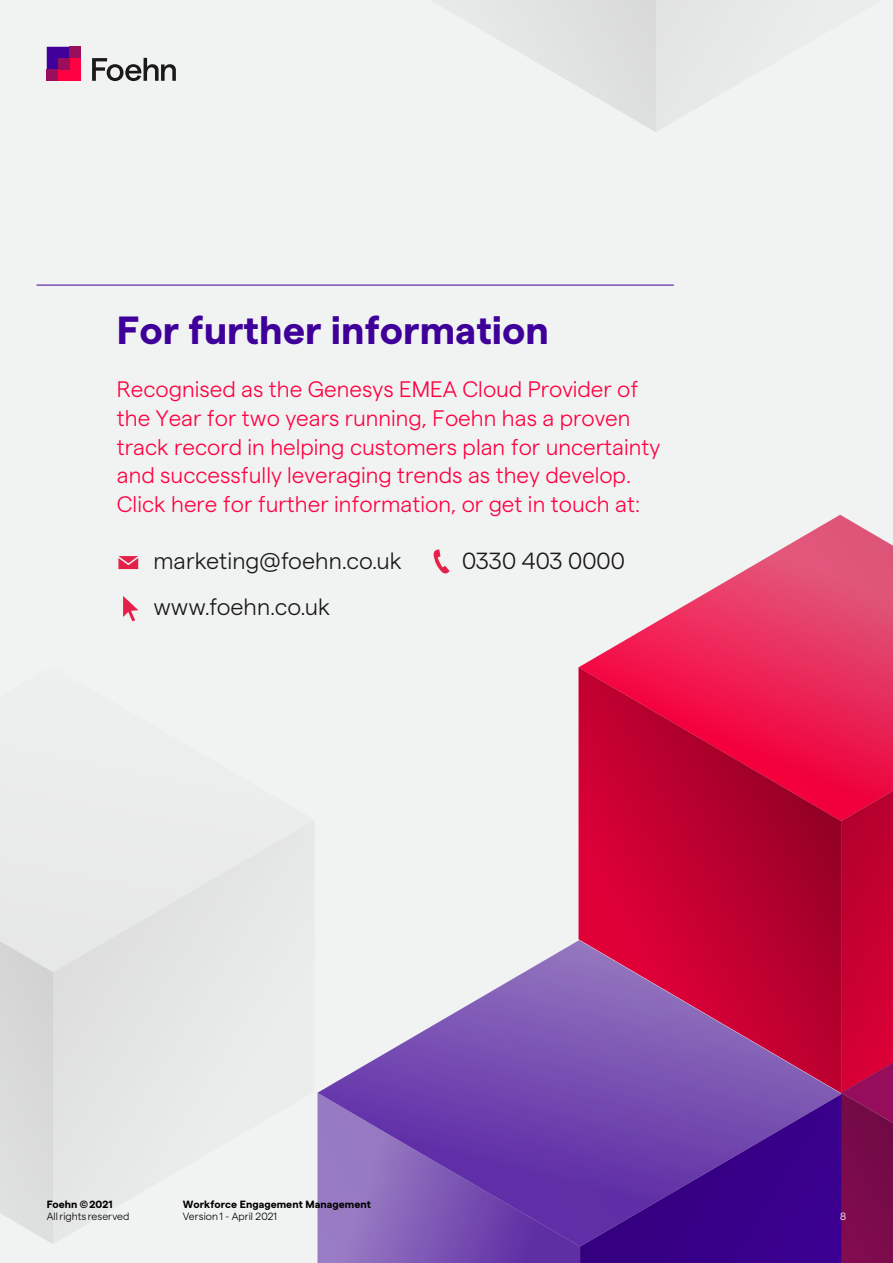
<style>
.page{position:relative;width:893px;height:1263px;background:#f1f2f2}
.page>*{position:absolute;margin:0;border:0;box-sizing:border-box;transform-origin:0 0}
.t1{font:700 39.3px "Matter SQ";color:#3f0099}
.t2{font:300 23.4px "Matter SQ";color:#191919}
.t3{font:300 22.35px/28.8px "Matter SQ";color:#ff0040}
.t4{font:700 10.5px "Matter SQ";letter-spacing:.005em;color:#000}
.t5{font:300 10.5px "Matter SQ";color:#000}
.t6{font:300 10.5px "Matter SQ";color:#fff}
</style>
<div class="page">
<svg style="left:579px;top:515px;width:314px;height:153px"></svg>
<svg style="left:317px;top:668px;width:576px;height:595px"></svg>
<svg style="left:0;top:937px;width:53px;height:307px;background:#dadbdb"></svg>
<svg style="left:53px;top:821px;width:261px;height:422px"></svg>
<svg style="left:468px;top:0;width:285px;height:132px"></svg>
<svg style="left:92px;top:58px;width:84px;height:23px"></svg>
<svg style="left:47px;top:47px;width:34px;height:34px"></svg>
<div style="left:69px;top:47px;width:12px;height:11px;background:#9a0e5e"></div>
<div style="left:47px;top:69px;width:11px;height:12px;background:#9a0e5e"></div>
<svg style="left:433px;top:549px;width:17px;height:25px"></svg>
<svg style="left:118px;top:556px;width:20px;height:13px"></svg>
<svg style="left:123px;top:596px;width:15px;height:25px"></svg>
<hr style="left:37px;top:285px;width:637px;height:1px;background:#3f0099">
<h1 class="t1" style="left:117px;top:301px;width:434px">For further information</h1>
<p class="t3" style="left:117px;top:373px;width:545px">Recognised as the Genesys EMEA Cloud Provider of the Year for two years running, Foehn has a proven track record in helping customers plan for uncertainty and successfully leveraging trends as they develop.<br>Click here for further information, or get in touch at:</p>
<p class="t2" style="left:153px;top:544px;width:250px">marketing@foehn.co.uk</p>
<p class="t2" style="left:462px;top:544px;width:164px">0330 403 0000</p>
<p class="t2" style="left:153px;top:590px;width:178px">www.foehn.co.uk</p>
<p class="t4" style="left:47px;top:1197px;width:67px">Foehn ©2021</p>
<p class="t5" style="left:47px;top:1209px;width:84px">Allrights reserved</p>
<p class="t4" style="left:183px;top:1197px;width:190px">Workforce Engagement Management</p>
<p class="t5" style="left:183px;top:1209px;width:96px">Version 1 - April 2021</p>
<p class="t6" style="left:840px;top:1209px;width:7px">8</p>
</div>
